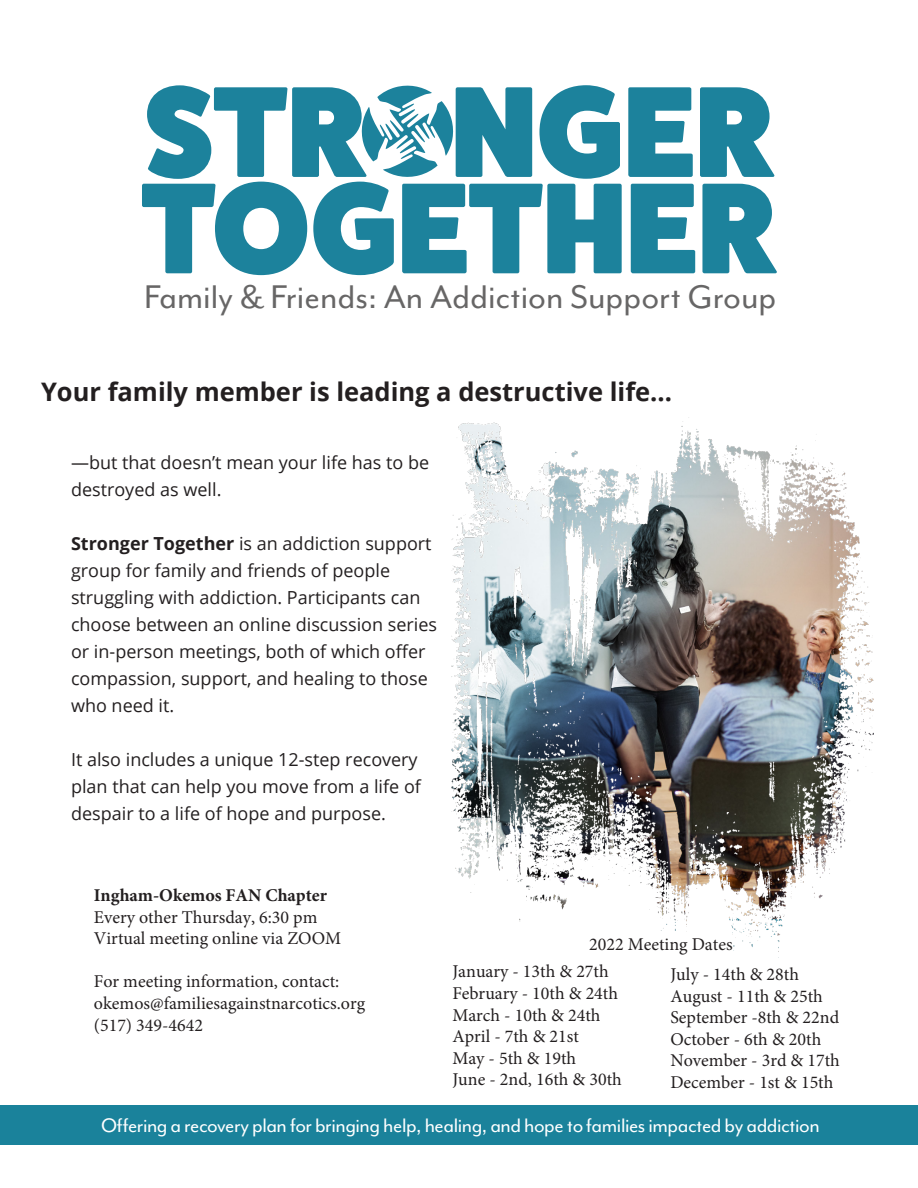
<style>
.page{position:relative;width:918px;height:1188px;background:#fff}
.page>*{position:absolute;margin:0;border:0;box-sizing:border-box;transform-origin:0 0}
.t1{font:800 129.9px/96.4px "Fat Frank";color:#1c829c}
.t2{font:37.8px "Mr Eaves Mod OT";color:#676666}
.t3{font:700 25.5px "Open Sans";color:#231f20}
.t4{font:22.5px "Mr Eaves Mod OT";letter-spacing:-.02em;color:#fff}
.t5{font:18px/27px "Open Sans";color:#231f20}
.t6{font:18px/21.6px "Minion Pro";color:#231f20}
.t7{font:700 18px "Minion Pro";color:#231f20}
.s1{font-weight:700}
</style>
<div class="page">
<img style="left:451px;top:417px;width:423px;height:535px">
<svg style="left:361px;top:85px;width:93px;height:92px"></svg>
<div style="left:0;top:1105px;width:918px;height:40px;background:#1a829b"></div>
<p class="t1" style="left:142px;top:85px;width:636px">STR NGER<br>TOGETHER</p>
<p class="t2" style="left:144px;top:276px;width:634px">Family &amp; Friends: An Addiction Support Group</p>
<p class="t3" style="left:41px;top:373px;width:633px">Your family member is leading a destructive life...</p>
<p class="t5" style="left:71px;top:448px;width:360px">—but that doesn’t mean your life has to be destroyed as well.</p>
<p class="t5" style="left:71px;top:529px;width:368px"><span class="s1">Stronger Together</span> is an addiction support group for family and friends of people struggling with addiction. Participants can choose between an online discussion series or in-person meetings, both of which offer compassion, support, and healing to those who need it.</p>
<p class="t5" style="left:71px;top:745px;width:351px">It also includes a unique 12-step recovery plan that can help you move from a life of despair to a life of hope and purpose.</p>
<p class="t7" style="left:94px;top:883px;width:235px">Ingham-Okemos FAN Chapter</p>
<p class="t6" style="left:94px;top:906px;width:249px">Every other Thursday, 6:30 pm<br>Virtual meeting online via ZOOM</p>
<p class="t6" style="left:94px;top:971px;width:273px">For meeting information, contact: okemos@familiesagainstnarcotics.org (517) 349-4642</p>
<p class="t6" style="left:452px;top:931px;width:282px;line-height:27.2px;text-indent:137px">2022 Meeting Dates<br>January - 13th &amp; 27th</p>
<p class="t6" style="left:452px;top:983px;width:171px">February - 10th &amp; 24th<br>March - 10th &amp; 24th<br>April - 7th &amp; 21st<br>May - 5th &amp; 19th<br>June - 2nd, 16th &amp; 30th</p>
<p class="t6" style="left:670px;top:964px;width:171px">July - 14th &amp; 28th<br>August - 11th &amp; 25th<br>September -8th &amp; 22nd<br>October - 6th &amp; 20th<br>November - 3rd &amp; 17th<br>December - 1st &amp; 15th</p>
<p class="t4" style="left:101px;top:1113px;width:720px">Offering a recovery plan for bringing help, healing, and hope to families impacted by addiction</p>
</div>
